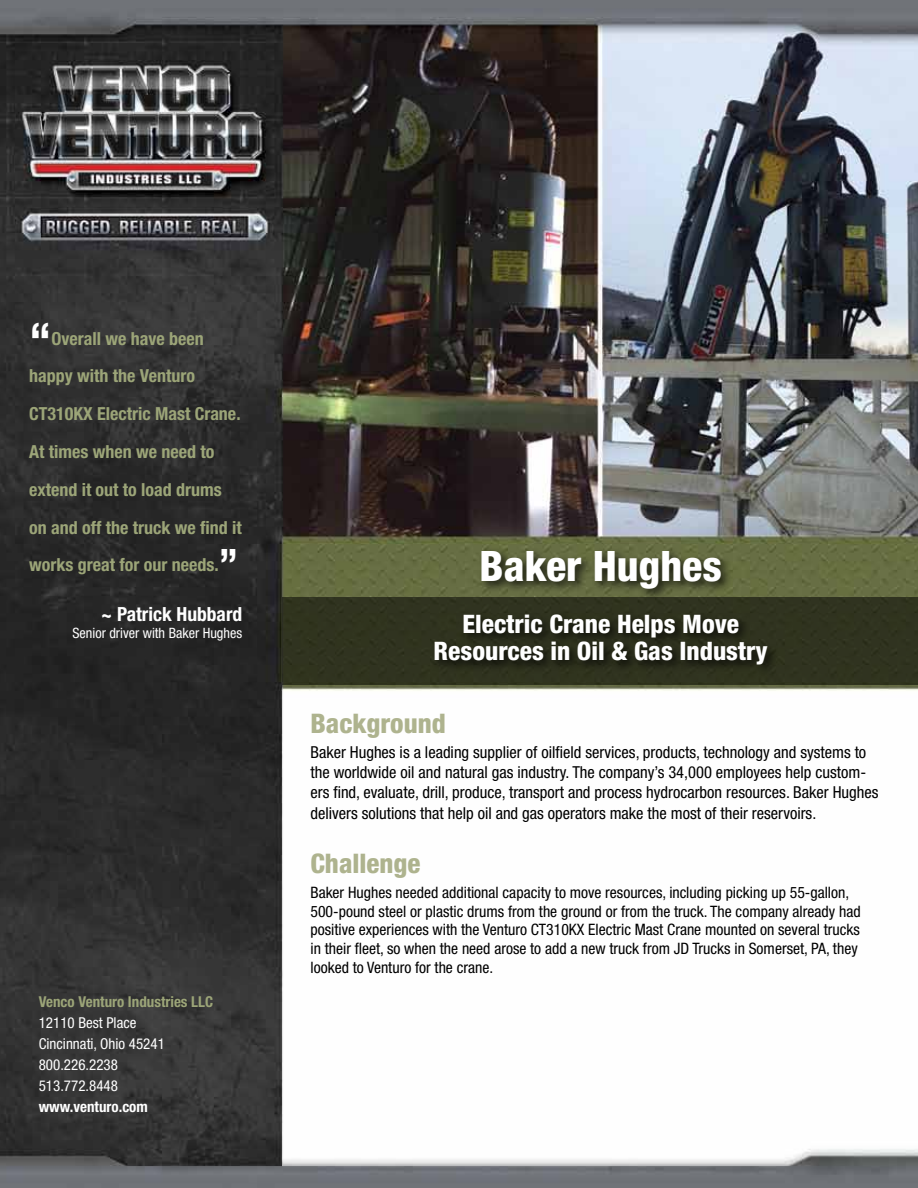
<style>
.page{position:relative;width:918px;height:1188px;background:#fff}
.page>*{position:absolute;margin:0;border:0;box-sizing:border-box;transform-origin:0 0}
.t1{font:700 condensed 48px "Helvetica Neue";color:#fff}
.t2{font:800 condensed 42px "Helvetica Neue";color:#fff}
.t3{font:700 condensed 42px "Helvetica Neue";color:#fff}
.t4{font:800 condensed 27px "Helvetica Neue";color:#aeb38e}
.t5{font:800 condensed 25.5px/27.6px "Helvetica Neue";color:#fff;text-align:center}
.t6{font:700 condensed 19.5px "Helvetica Neue";color:#fff}
.t7{font:700 condensed 18px/37.8px "Helvetica Neue";color:#9ca578}
.t8{font:condensed 16.5px/19.8px "Helvetica Neue";color:#000}
.t9{font:condensed 15.75px/18.9px "Helvetica Neue";color:#000}
.t10{font:condensed 15px/21px "Helvetica Neue";color:#fff}
.t11{font:700 condensed 15px "Helvetica Neue";color:#9ca578}
.t12{font:700 condensed 15px "Helvetica Neue";color:#fff}
.t13{font:condensed 14.25px "Helvetica Neue";color:#fff}
</style>
<div class="page">
<img style="left:0;top:0;width:918px;height:1188px">
<div style="left:282px;top:597px;width:636px;height:87px;background:#30331f"></div>
<div style="left:430px;top:546px;width:349px;height:130px;background:#000;opacity:.75"></div>
<h1 class="t1" style="left:29px;top:311px;width:24px">“</h1>
<p class="t7" style="left:29px;top:319px;width:214px;text-indent:22px">Overall we have been happy with the Venturo<br>CT310KX Electric Mast Crane.<br>At times when we need to extend it out to load drums on and off the truck we find it works great for our needs.</p>
<h2 class="t3" style="left:219px;top:539px;width:21px">”</h2>
<p class="t6" style="left:101px;top:602px;width:143px">~ Patrick Hubbard</p>
<p class="t13" style="left:72px;top:624px;width:171px">Senior driver with Baker Hughes</p>
<p class="t11" style="left:39px;top:992px;width:176px">Venco Venturo Industries LLC</p>
<p class="t10" style="left:39px;top:1012px;width:128px">12110 Best Place<br>Cincinnati, Ohio 45241<br>800.226.2238<br>513.772.8448</p>
<p class="t12" style="left:39px;top:1097px;width:111px">www.venturo.com</p>
<h2 class="t2" style="left:480px;top:540px;width:244px">Baker Hughes</h2>
<h3 class="t5" style="left:434px;top:609px;width:336px">Electric Crane Helps Move<br>Resources in Oil &amp; Gas Industry</h3>
<h3 class="t4" style="left:310px;top:707px;width:137px">Background</h3>
<p class="t8" style="left:310px;top:742px;width:570px">Baker Hughes is a leading supplier of oilfield services, products, technology and systems to the worldwide oil and natural gas industry. The company’s 34,000 employees help custom&shy;ers find, evaluate, drill, produce, transport and process hydrocarbon resources. Baker Hughes</p>
<p class="t8" style="left:310px;top:803px;width:507px">delivers solutions that help oil and gas operators make the most of their reservoirs.</p>
<h3 class="t4" style="left:310px;top:847px;width:112px">Challenge</h3>
<p class="t9" style="left:310px;top:883px;width:552px">Baker Hughes needed additional capacity to move resources, including picking up 55-gallon, 500-pound steel or plastic drums from the ground or from the truck. The company already had positive experiences with the Venturo CT310KX Electric Mast Crane mounted on several trucks in their fleet, so when the need arose to add a new truck from JD Trucks in Somerset, PA, they looked to Venturo for the crane.</p>
</div>
